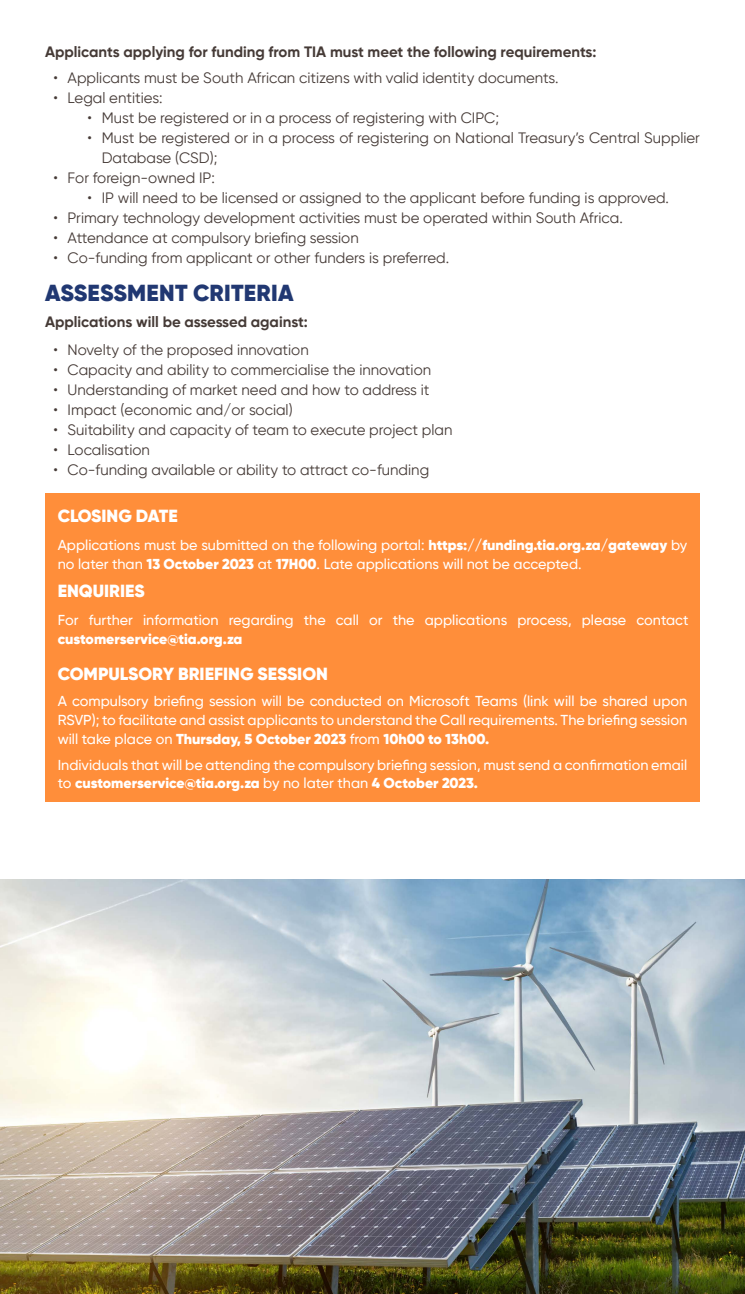
<style>
.page{position:relative;width:745px;height:1294px;background:#fff}
.page>*{position:absolute;margin:0;border:0;box-sizing:border-box;transform-origin:0 0}
.t1{font:900 23.12px "Gilroy";letter-spacing:.01em;color:#213872}
.t2{font:900 17.5px "Gilroy";color:#fff}
.t3{font:15px/20px "Gilroy";color:#453a36}
.t4{font:700 15px "Gilroy";color:#453a36}
.t5{font:500 14.38px/18.8px "Gilroy";color:#fff}
.t6{font:900 14.38px "Gilroy";color:#fff}
.s1{font-weight:900}
</style>
<div class="page">
<div style="left:45px;top:493px;width:654px;height:308px;background:#ff8e3a"></div>
<img style="left:0;top:879px;width:744px;height:414px">
<p class="t4" style="left:45px;top:42px;width:552px">Applicants applying for funding from TIA must meet the following requirements:</p>
<p class="t3" style="left:53px;top:67px;width:506px">• Applicants must be South African citizens with valid identity documents.</p>
<p class="t3" style="left:53px;top:87px;width:110px">• Legal entities:</p>
<p class="t3" style="left:88px;top:107px;width:412px">• Must be registered or in a process of registering with CIPC;</p>
<p class="t3" style="left:102px;top:127px;width:599px;text-indent:-14px">• Must be registered or in a process of registering on National Treasury’s Central Supplier<br>Database (CSD);</p>
<p class="t3" style="left:53px;top:167px;width:163px">• For foreign-owned IP:</p>
<p class="t3" style="left:88px;top:187px;width:582px">• IP will need to be licensed or assigned to the applicant before funding is approved.</p>
<p class="t3" style="left:53px;top:207px;width:570px">• Primary technology development activities must be operated within South Africa.</p>
<p class="t3" style="left:53px;top:227px;width:306px">• Attendance at compulsory briefing session</p>
<p class="t3" style="left:53px;top:247px;width:397px">• Co-funding from applicant or other funders is preferred.</p>
<h1 class="t1" style="left:45px;top:278px;width:250px">ASSESSMENT CRITERIA</h1>
<p class="t4" style="left:45px;top:312px;width:264px">Applications will be assessed against:</p>
<p class="t3" style="left:53px;top:340px;width:257px">• Novelty of the proposed innovation</p>
<p class="t3" style="left:53px;top:360px;width:379px">• Capacity and ability to commercialise the innovation</p>
<p class="t3" style="left:53px;top:380px;width:377px">• Understanding of market need and how to address it</p>
<p class="t3" style="left:53px;top:400px;width:241px">• Impact (economic and/or social)</p>
<p class="t3" style="left:53px;top:420px;width:400px">• Suitability and capacity of team to execute project plan</p>
<p class="t3" style="left:53px;top:440px;width:98px">• Localisation</p>
<p class="t3" style="left:53px;top:460px;width:377px">• Co-funding available or ability to attract co-funding</p>
<p class="t2" style="left:58px;top:504px;width:121px">CLOSING DATE</p>
<p class="t5" style="left:58px;top:535px;width:630px">Applications must be submitted on the following portal: <span class="s1">https://funding.tia.org.za/gateway</span> by no later than <span class="s1">13 October 2023</span> at <span class="s1">17H00</span>. Late applications will not be accepted.</p>
<p class="t2" style="left:58px;top:579px;width:88px">ENQUIRIES</p>
<p class="t5" style="left:58px;top:610px;width:632px">For further information regarding the call or the applications process, please contact</p>
<p class="t6" style="left:58px;top:630px;width:186px">customerservice@tia.org.za</p>
<p class="t2" style="left:58px;top:663px;width:271px">COMPULSORY BRIEFING SESSION</p>
<p class="t5" style="left:58px;top:691px;width:630px;text-align:justify">A compulsory briefing session will be conducted on Microsoft Teams (link will be shared upon RSVP); to facilitate and assist applicants to understand the Call requirements. The briefing session will take place on <span class="s1">Thursday, 5 October 2023</span> from <span class="s1">10h00 to 13h00.</span></p>
<p class="t5" style="left:58px;top:755px;width:630px">Individuals that will be attending the compulsory briefing session, must send a confirmation email to <span class="s1">customerservice@tia.org.za</span> by no later than <span class="s1">4 October 2023.</span></p>
</div>
